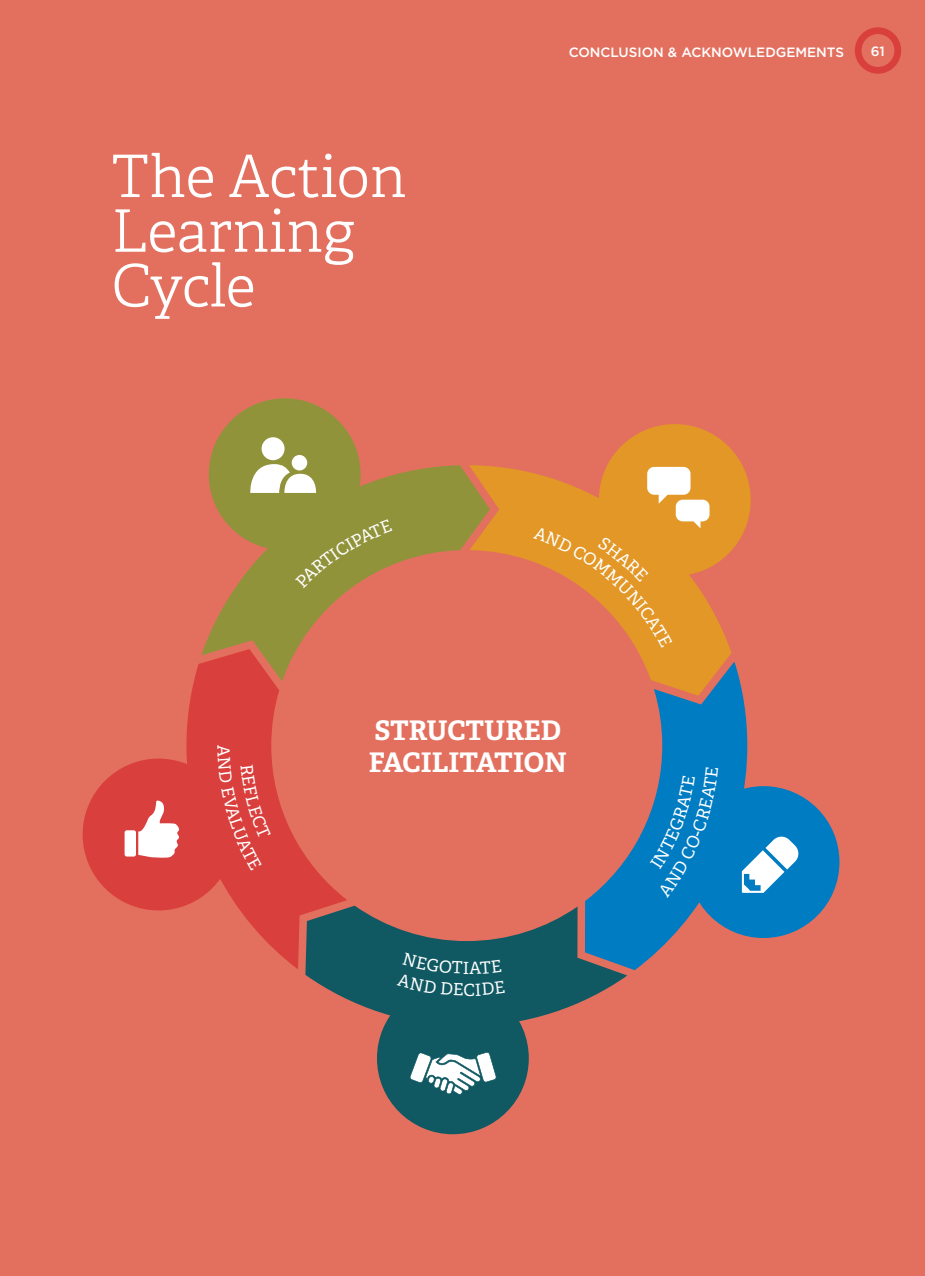
<style>
.page{position:relative;width:925px;height:1276px;background:#e3705f}
.page>*{position:absolute;margin:0;border:0;box-sizing:border-box;transform-origin:0 0}
.t1{font:300 58.5px/54.7px "Adelle";color:#fff}
.t2{font:700 27px/31.5px "Adelle";color:#fff}
.t3{font:16.88px "Adelle";color:#fff}
.t4{font:500 13.5px "Gotham";color:#fff}
</style>
<div class="page">
<div style="left:855px;top:27px;width:46px;height:47px;border:7px solid #d93f3c;border-radius:50%"></div>
<svg style="left:203px;top:465px;width:266px;height:184px"></svg>
<svg style="left:186px;top:649px;width:161px;height:320px"></svg>
<svg style="left:585px;top:662px;width:162px;height:308px"></svg>
<svg style="left:469px;top:465px;width:262px;height:230px"></svg>
<div style="left:209px;top:398px;width:152px;height:152px;background:#91933b;border-radius:50%"></div>
<div style="left:83px;top:758px;width:151px;height:152px;background:#d93f3c;border-radius:50%"></div>
<div style="left:377px;top:982px;width:152px;height:152px;background:#105963;border-radius:50%"></div>
<div style="left:688px;top:786px;width:151px;height:152px;background:#007cc2;border-radius:50%"></div>
<div style="left:599px;top:424px;width:152px;height:152px;background:#e29726;border-radius:50%"></div>
<svg style="left:138px;top:800px;width:41px;height:58px"></svg>
<div style="left:125px;top:830px;width:11px;height:26px;background:#fff;border-radius:2px"></div>
<div style="left:262px;top:437px;width:23px;height:23px;background:#fff;border-radius:50%"></div>
<div style="left:292px;top:455px;width:15px;height:15px;background:#fff;border-radius:50%"></div>
<svg style="left:250px;top:464px;width:67px;height:29px"></svg>
<svg style="left:742px;top:836px;width:57px;height:57px"></svg>
<svg style="left:410px;top:1052px;width:87px;height:42px"></svg>
<div style="left:218px;top:744px;width:53px;height:126px;background:#d93f3c"></div>
<svg style="left:305px;top:905px;width:322px;height:121px"></svg>
<div style="left:650px;top:766px;width:68px;height:131px;background:#007cc2"></div>
<svg style="left:533px;top:467px;width:176px;height:181px"></svg>
<svg style="left:295px;top:519px;width:97px;height:69px"></svg>
<h1 class="t1" style="left:111px;top:150px;width:297px">The Action<br>Learning<br>Cycle</h1>
<p class="t4" style="left:569px;top:45px;width:277px">CONCLUSION &amp; ACKNOWLEDGEM ENTS</p>
<p class="t4" style="left:871px;top:44px;width:16px">61</p>
<h2 class="t2" style="left:369px;top:714px;width:199px">STRUCTURED<br>FACILITATION</h2>
<p class="t3" style="left:463px;top:977px;width:13px">C</p>
</div>
